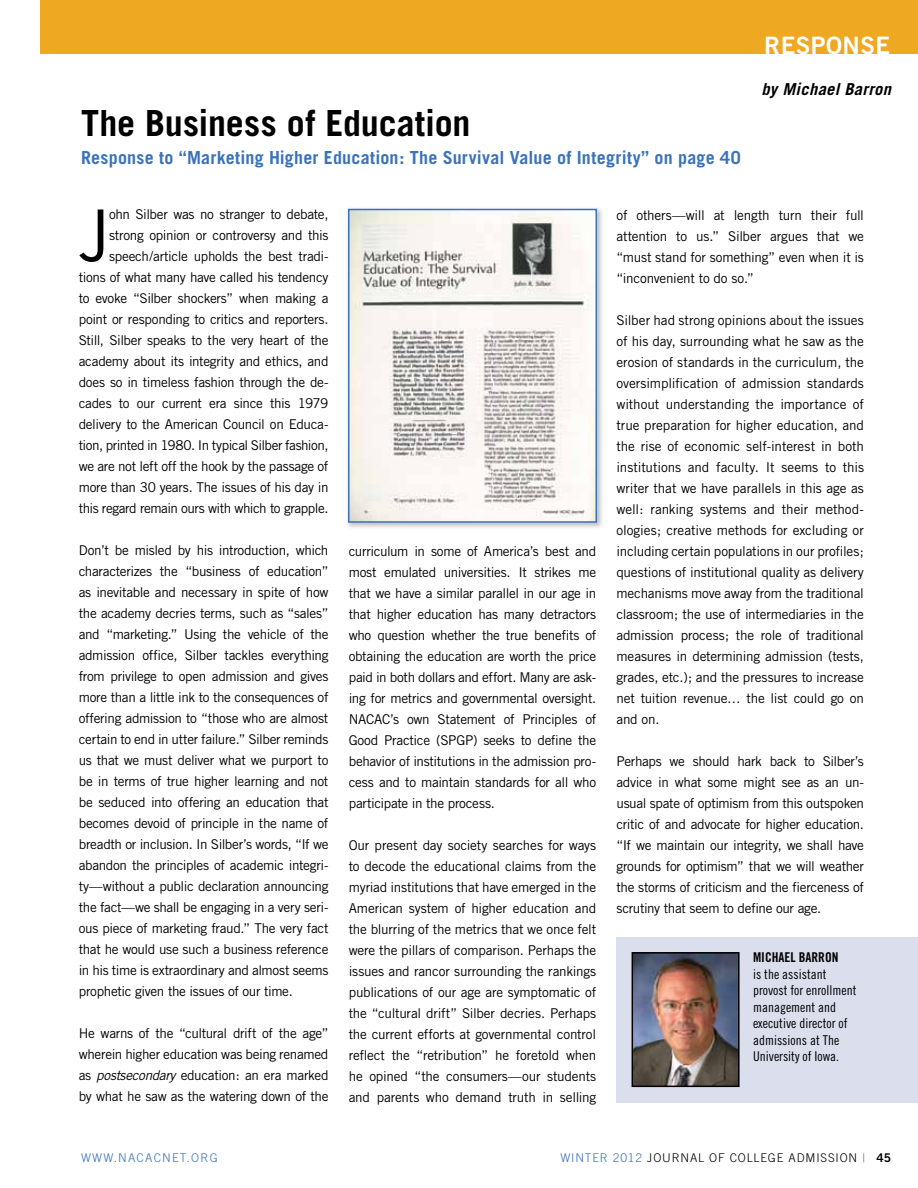
<style>
.page{position:relative;width:918px;height:1188px;background:#fff}
.page>*{position:absolute;margin:0;border:0;box-sizing:border-box;transform-origin:0 0}
.t1{font:71.7px "Trade Gothic";color:#000}
.t2{font:700 36px "Trade Gothic";letter-spacing:-.005em;color:#000}
.t3{font:24px "Trade Gothic Bold Two";letter-spacing:.02em;color:#fff}
.t4{font:700 18px "Trade Gothic";letter-spacing:.01em;color:#3b73b9}
.t5{font:italic 700 16.5px "Trade Gothic";letter-spacing:.015em;color:#000}
.t6{font:13.5px/21px "Trade Gothic";letter-spacing:-.025em;color:#000;text-align:justify}
.t7{font:13.5px/16.5px "Trade Gothic LT Std Cn 18";color:#000}
.t8{font:13.5px "Trade Gothic Bold Cond Twenty";color:#000}
.t9{font:300 12px "Trade Gothic";letter-spacing:.07em;color:#000}
.t10{font:300 12px "Trade Gothic";letter-spacing:.1em;color:#3b73b9}
.s1{font-style:italic}
.s2{color:#3b73b9}
.s3{font-family:"Trade Gothic Bold Two";font-weight:400}
</style>
<div class="page">
<div style="left:40px;top:0;width:878px;height:54px;background:#eea821"></div>
<img style="left:347px;top:208px;width:255px;height:320px">
<img style="left:351px;top:212px;width:243px;height:308px">
<div style="left:348px;top:209px;width:249px;height:314px;border:2px solid #3b73b9"></div>
<div style="left:616px;top:937px;width:302px;height:166px;background:#dadeed"></div>
<img style="left:635px;top:955px;width:102px;height:129px">
<div style="left:632px;top:952px;width:108px;height:135px;border:2px solid #000"></div>
<h3 class="t3" style="left:764px;top:31px;width:128px">RESPONSE</h3>
<h2 class="t2" style="left:81px;top:101px;width:391px">The Business of Education</h2>
<h3 class="t4" style="left:81px;top:147px;width:661px">Response to “Marketing Higher Education: The Survival Value of Integrity” on page 40</h3>
<p class="t5" style="left:761px;top:79px;width:131px">by Michael Barron</p>
<p class="t6" style="left:79px;top:204px;width:251px;text-align:right">ohn Silber was no stranger to debate, strong opinion or controversy and this speech/article upholds the best tradi-<br>tions of what many have called his tendency to evoke “Silber shockers” when making a point or responding to critics and reporters.<br>Still, Silber speaks to the very heart of the academy about its integrity and ethics, and does so in timeless fashion through the de&shy;cades to our current era since this 1979 delivery to the American Council on Educa&shy;tion, printed in 1980. In typical Silber fashion, we are not left off the hook by the passage of more than 30 years. The issues of his day in this regard remain ours with which to grapple.</p>
<p class="t6" style="left:79px;top:540px;width:251px">Don’t be misled by his introduction, which characterizes the “business of education” as inevitable and necessary in spite of how the academy decries terms, such as “sales” and “marketing.” Using the vehicle of the admission office, Silber tackles everything from privilege to open admission and gives more than a little ink to the consequences of offering admission to “those who are almost certain to end in utter failure.” Silber reminds us that we must deliver what we purport to be in terms of true higher learning and not be seduced into offering an education that becomes devoid of principle in the name of breadth or inclusion. In Silber’s words, “If we abandon the principles of academic integri&shy;ty—without a public declaration announcing the fact—we shall be engaging in a very seri&shy;ous piece of marketing fraud.” The very fact that he would use such a business reference in his time is extraordinary and almost seems prophetic given the issues of our time.</p>
<p class="t6" style="left:79px;top:1023px;width:251px">He warns of the “cultural drift of the age” wherein higher education was being renamed as <span class="s1">postsecondary</span> education: an era marked by what he saw as the watering down of the</p>
<h1 class="t1" style="left:79px;top:192px;width:33px">J</h1>
<p class="t6" style="left:349px;top:540px;width:249px">curriculum in some of America’s best and most emulated universities. It strikes me that we have a similar parallel in our age in that higher education has many detractors who question whether the true benefits of obtaining the education are worth the price paid in both dollars and effort. Many are ask&shy;ing for metrics and governmental oversight.<br>NACAC’s own Statement of Principles of Good Practice (SPGP) seeks to define the behavior of institutions in the admission pro&shy;cess and to maintain standards for all who participate in the process.</p>
<p class="t6" style="left:349px;top:834px;width:249px">Our present day society searches for ways to decode the educational claims from the myriad institutions that have emerged in the American system of higher education and the blurring of the metrics that we once felt were the pillars of comparison. Perhaps the issues and rancor surrounding the rankings publications of our age are symptomatic of the “cultural drift” Silber decries. Perhaps the current efforts at governmental control reflect the “retribution” he foretold when he opined “the consumers—our students and parents who demand truth in selling</p>
<p class="t6" style="left:616px;top:204px;width:249px">of others—will at length turn their full attention to us.” Silber argues that we “must stand for something” even when it is “inconvenient to do so.”</p>
<p class="t6" style="left:616px;top:309px;width:249px">Silber had strong opinions about the issues of his day, surrounding what he saw as the erosion of standards in the curriculum, the oversimplification of admission standards without understanding the importance of true preparation for higher education, and the rise of economic self-interest in both institutions and faculty. It seems to this writer that we have parallels in this age as well: ranking systems and their method&shy;ologies; creative methods for excluding or including certain populations in our profiles; questions of institutional quality as delivery mechanisms move away from the traditional classroom; the use of intermediaries in the admission process; the role of traditional measures in determining admission (tests, grades, etc.); and the pressures to increase net tuition revenue… the list could go on and on.</p>
<p class="t6" style="left:616px;top:750px;width:249px">Perhaps we should hark back to Silber’s advice in what some might see as an un&shy;usual spate of optimism from this outspoken critic of and advocate for higher education. “If we maintain our integrity, we shall have grounds for optimism” that we will weather the storms of criticism and the fierceness of scrutiny that seem to define our age.</p>
<p class="t8" style="left:753px;top:949px;width:87px">MICHAEL BARRON</p>
<p class="t7" style="left:753px;top:966px;width:105px">is the assistant provost for enrollment management and executive director of admissions at The<br>University of Iowa.</p>
<p class="t10" style="left:81px;top:1151px;width:138px">WWW.NACACNET.ORG</p>
<p class="t9" style="left:560px;top:1151px;width:332px"><span class="s2">WINTER 2012</span> JOURNAL OF COLLEGE ADMISSION <span class="s2">|</span> <span class="s3">45</span></p>
</div>
